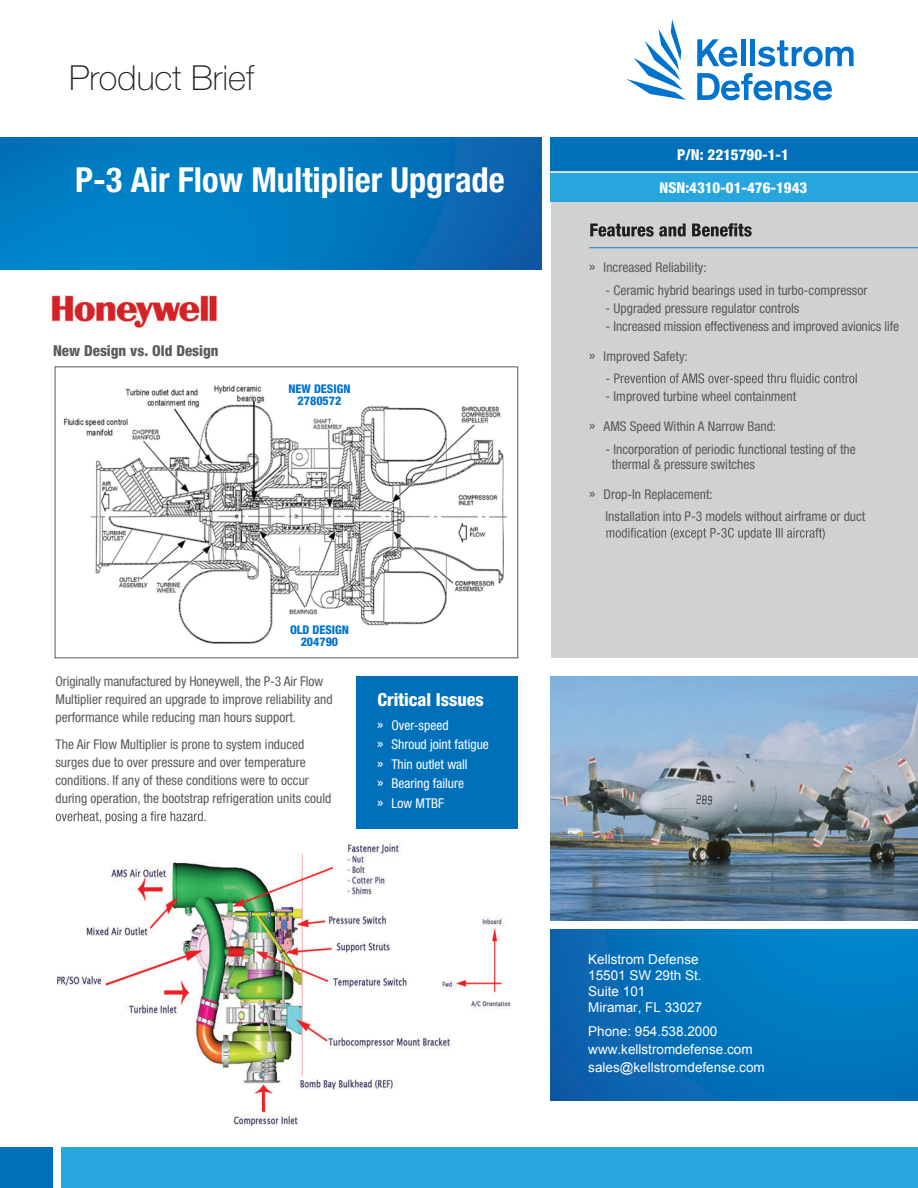
<style>
.page{position:relative;width:918px;height:1188px;background:#fff}
.page>*{position:absolute;margin:0;border:0;box-sizing:border-box;transform-origin:0 0}
.t1{font:700 condensed 34.5px "Helvetica Neue LT Std";color:#fff}
.t2{font:100 34.5px "Helvetica Neue LT Std";color:#201e1e}
.t3{font:800 condensed 18px "Helvetica Neue LT Std";color:#fff}
.t4{font:800 condensed 15px/32.4px "Helvetica Neue LT Std";color:#fff;text-align:center}
.t5{font:800 condensed 15px "Helvetica Neue LT Std";color:#5a595c}
.t6{font:condensed 13.5px/18px "Helvetica Neue LT Std";color:#5a595c}
.t7{font:13.5px/16.2px "Arial";color:#fff}
.t8{font:condensed 13.5px/19.5px "Helvetica Neue LT Std";color:#fff}
.t9{font:800 condensed 12px/12px "Helvetica Neue LT Std";color:#0073ce;text-align:center}
.s1{font-size:16.5px}
</style>
<div class="page">
<img style="left:57px;top:842px;width:454px;height:285px">
<div style="left:356px;top:676px;width:162px;height:153px;background:#0070ba"></div>
<div style="left:551px;top:201px;width:367px;height:457px;background:#d0d1d1"></div>
<div style="left:0;top:1148px;width:52px;height:40px;background:#0070ba"></div>
<div style="left:62px;top:1148px;width:856px;height:40px;background:#27a6de"></div>
<div style="left:551px;top:171px;width:367px;height:31px;background:#27a6de"></div>
<div style="left:551px;top:137px;width:367px;height:35px;background:#0070ba"></div>
<img style="left:550px;top:930px;width:368px;height:170px">
<img style="left:0;top:137px;width:541px;height:133px">
<img style="left:550px;top:676px;width:368px;height:245px">
<img style="left:50px;top:294px;width:167px;height:35px">
<svg style="left:56px;top:811px;width:150px;height:13px"></svg>
<svg style="left:606px;top:373px;width:251px;height:12px"></svg>
<svg style="left:606px;top:528px;width:219px;height:12px"></svg>
<svg style="left:590px;top:223px;width:162px;height:14px"></svg>
<hr style="left:589px;top:247px;width:329px;height:1px;background:#1476bb">
<hr style="left:549px;top:171px;width:369px;height:2px;background:#fff">
<img style="left:54px;top:382px;width:465px;height:277px">
<div style="left:55px;top:367px;width:463px;height:291px;border:1px solid #5a595c"></div>
<svg style="left:627px;top:19px;width:59px;height:81px"></svg>
<svg style="left:697px;top:39px;width:41px;height:28px"></svg>
<div style="left:741px;top:39px;width:5px;height:27px;background:#0073ce"></div>
<hr style="left:751px;top:39px;width:4px;height:27px;background:#0073ce">
<svg style="left:758px;top:40px;width:96px;height:27px"></svg>
<svg style="left:697px;top:73px;width:135px;height:27px"></svg>
<h1 class="t2" style="left:69px;top:58px;width:187px">Product Brief</h1>
<h1 class="t1" style="left:75px;top:159px;width:431px">P-3 Air Flow Multiplier Upgrade</h1>
<p class="t5" style="left:53px;top:341px;width:167px">New Design vs. Old Design</p>
<p class="t9" style="left:288px;top:383px;width:64px">NEW DESIGN<br>2780572</p>
<p class="t9" style="left:290px;top:623px;width:60px">OLD DESIGN<br>204790</p>
<p class="t6" style="left:56px;top:672px;width:279px">Originally manufactured by Honeywell, the P-3 Air Flow<br>Multiplier required an upgrade to improve reliability and performance while reducing man hours support.</p>
<p class="t6" style="left:56px;top:735px;width:277px">The Air Flow Multiplier is prone to system induced surges due to over pressure and over temperature conditions. If any of these conditions were to occur during operation, the bootstrap refrigeration units could</p>
<h2 class="t3" style="left:378px;top:689px;width:108px">Critical Issues</h2>
<p class="t8" style="left:377px;top:715px;width:113px"><span class="s1">»</span> Over-speed<br><span class="s1">»</span> Shroud joint fatigue <span class="s1">»</span> Thin outlet wall<br><span class="s1">»</span> Bearing failure<br><span class="s1">»</span> Low MTBF</p>
<p class="t4" style="left:660px;top:139px;width:149px">P/N: 2215790-1-1<br>NSN:4310-01-476-1943</p>
<p class="t6" style="left:589px;top:258px;width:119px"><span class="s1">»</span> Increased Reliability:</p>
<p class="t6" style="left:606px;top:281px;width:263px">- Ceramic hybrid bearings used in turbo-compressor</p>
<p class="t6" style="left:606px;top:299px;width:195px">- Upgraded pressure regulator controls</p>
<p class="t6" style="left:606px;top:317px;width:295px">- Increased mission effectiveness and improved avionics life</p>
<p class="t6" style="left:589px;top:347px;width:100px"><span class="s1">»</span> Improved Safety:</p>
<p class="t6" style="left:606px;top:387px;width:192px">- Improved turbine wheel containment</p>
<p class="t6" style="left:589px;top:417px;width:188px"><span class="s1">»</span> AMS Speed Within A Narrow Band:</p>
<p class="t6" style="left:612px;top:441px;width:245px;line-height:15px;text-indent:-6px">- Incorporation of periodic functional testing of the thermal &amp; pressure switches</p>
<p class="t6" style="left:606px;top:483px;width:261px;line-height:22.5px;text-indent:-16px"><span class="s1">»</span> Drop-In Replacement:<br>Installation into P-3 models without airframe or duct</p>
<p class="t7" style="left:588px;top:951px;width:116px">Kellstrom Defense<br>15501 SW 29th St.<br>Suite 101<br>Miramar, FL 33027</p>
<p class="t7" style="left:588px;top:1023px;width:178px;line-height:17.5px">Phone: 954.538.2000 www.kellstromdefense.com sales@kellstromdefense.com</p>
</div>
